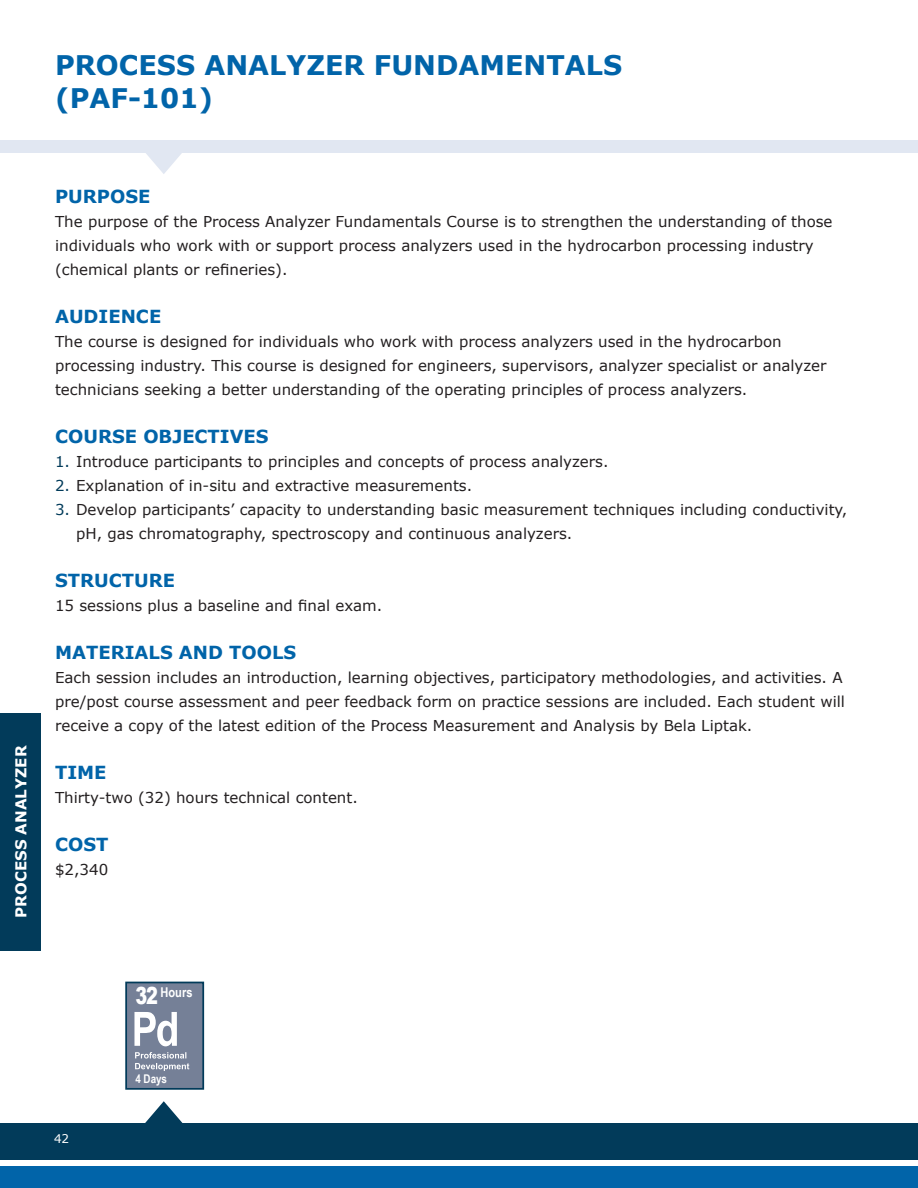
<style>
.page{position:relative;width:918px;height:1188px;background:#fff}
.page>*{position:absolute;margin:0;border:0;box-sizing:border-box;transform-origin:0 0}
.t1{font:700 27px "Verdana";color:#0164a9}
.t2{font:900 23.7px "Arial";color:#fff;scale:.75 1}
.t3{font:700 18px "Verdana";color:#0164a9}
.t4{font:15px/24px "Verdana";color:#231f20}
.t5{font:700 15px "Verdana";color:#fff}
.t6{font:700 13.5px "Arial Narrow";color:#fff}
.t7{font:700 12px "Arial Narrow";color:#fff}
.t8{font:12px "Verdana";color:#fff}
.s1{color:#023b5a}
</style>
<div class="page">
<div style="left:0;top:1167px;width:918px;height:21px;background:#0164a9"></div>
<div style="left:0;top:1123px;width:918px;height:37px;background:#023b5a"></div>
<svg style="left:145px;top:1101px;width:38px;height:22px"></svg>
<div style="left:0;top:713px;width:40px;height:237px;background:#023b5a"></div>
<div style="left:0;top:140px;width:918px;height:13px;background:#e1e7f2"></div>
<svg style="left:146px;top:153px;width:36px;height:21px"></svg>
<div style="left:125px;top:982px;width:79px;height:108px;background:#758097;border:2px solid #023b5a"></div>
<svg style="left:134px;top:1012px;width:43px;height:34px"></svg>
<svg style="left:135px;top:1052px;width:54px;height:19px"></svg>
<p class="t1" style="left:55px;top:47px;width:569px">PROCESS ANALYZER FUNDAMENTALS</p>
<p class="t1" style="left:55px;top:80px;width:160px">(PAF-101)</p>
<p class="t5" style="left:11px;top:918px;width:174px;rotate:-90deg">PROCESS ANALYZER</p>
<p class="t3" style="left:55px;top:185px;width:97px">PURPOSE</p>
<p class="t4" style="left:55px;top:210px;width:779px">The purpose of the Process Analyzer Fundamentals Course is to strengthen the understanding of those individuals who work with or support process analyzers used in the hydrocarbon processing industry (chemical plants or refineries).</p>
<p class="t3" style="left:55px;top:305px;width:108px">AUDIENCE</p>
<p class="t4" style="left:55px;top:330px;width:773px">The course is designed for individuals who work with process analyzers used in the hydrocarbon processing industry. This course is designed for engineers, supervisors, analyzer specialist or analyzer technicians seeking a better understanding of the operating principles of process analyzers.</p>
<p class="t3" style="left:55px;top:425px;width:215px">COURSE OBJECTIVES</p>
<p class="t4" style="left:55px;top:450px;width:551px"><span class="s1">1.</span> Introduce participants to principles and concepts of process analyzers.</p>
<p class="t4" style="left:55px;top:474px;width:415px"><span class="s1">2.</span> Explanation of in-situ and extractive measurements.</p>
<p class="t4" style="left:55px;top:498px;width:794px"><span class="s1">3.</span> Develop participants’ capacity to understanding basic measurement techniques including conductivity,</p>
<p class="t4" style="left:76px;top:522px;width:494px">pH, gas chromatography, spectroscopy and continuous analyzers.</p>
<p class="t3" style="left:55px;top:569px;width:122px">STRUCTURE</p>
<p class="t4" style="left:55px;top:594px;width:329px">15 sessions plus a baseline and final exam.</p>
<p class="t3" style="left:55px;top:641px;width:243px">MATERIALS AND TOOLS</p>
<p class="t4" style="left:55px;top:666px;width:791px">Each session includes an introduction, learning objectives, participatory methodologies, and activities. A pre/post course assessment and peer feedback form on practice sessions are included. Each student will receive a copy of the latest edition of the Process Measurement and Analysis by Bela Liptak.</p>
<p class="t3" style="left:55px;top:761px;width:53px">TIME</p>
<p class="t4" style="left:55px;top:786px;width:301px">Thirty-two (32) hours technical content.</p>
<p class="t3" style="left:55px;top:833px;width:55px">COST</p>
<p class="t4" style="left:55px;top:858px;width:55px">$2,340</p>
<p class="t2" style="left:135px;top:978px;width:32px">32</p>
<p class="t6" style="left:161px;top:982px;width:33px">Hours</p>
<p class="t8" style="left:54px;top:1131px;width:17px">42</p>
<p class="t7" style="left:135px;top:1070px;width:33px">4 Days</p>
</div>
